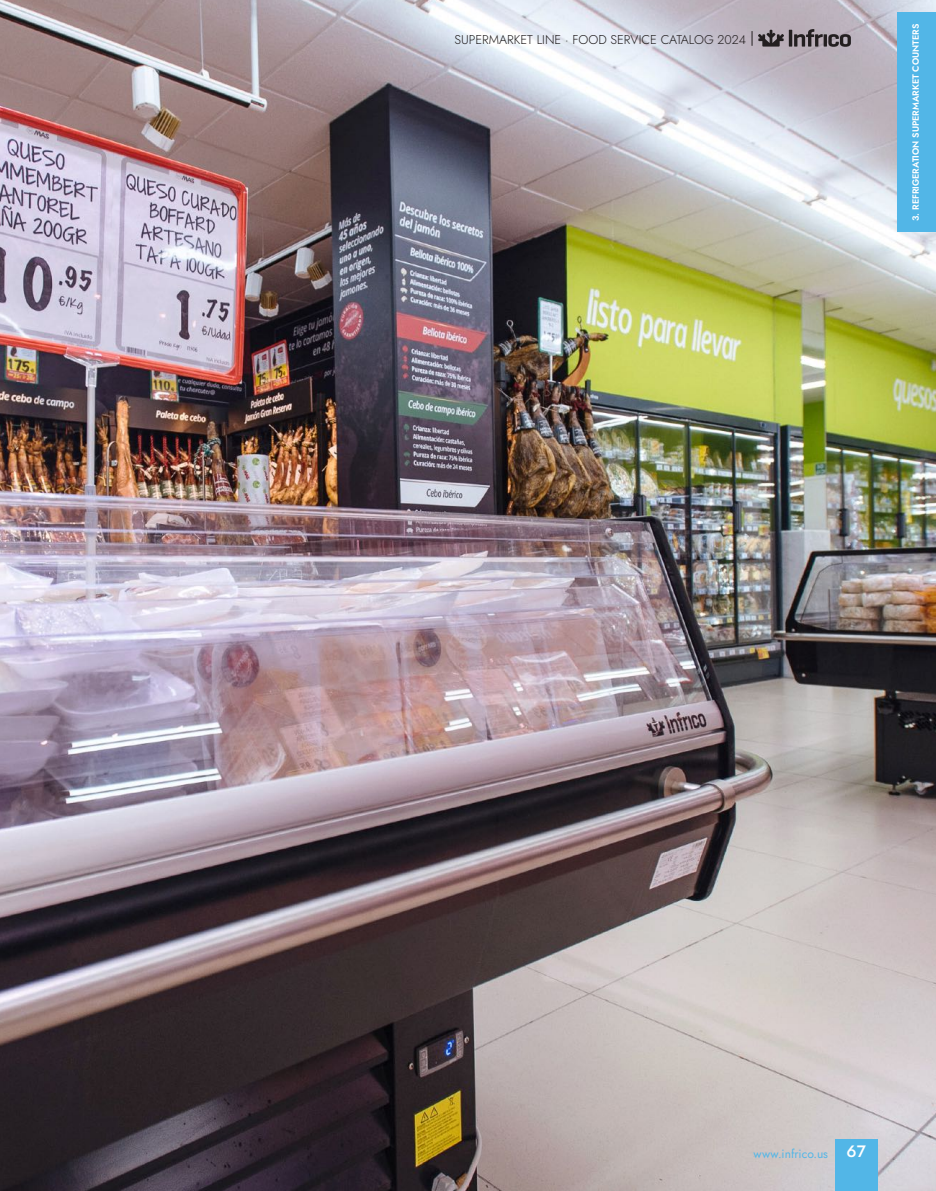
<style>
.page{position:relative;width:936px;height:1191px;background:#fff}
.page>*{position:absolute;margin:0;border:0;box-sizing:border-box;transform-origin:0 0}
.t1{font:300 12.75px "Jost";color:#231f20}
.t2{font:12px "Jost";color:#52b6e7}
.t3{font:600 9px "Jost";color:#fff}
.s1{font-weight:500;font-size:16.5px;color:#fff}
</style>
<div class="page">
<img style="left:0;top:0;width:935px;height:1191px">
<svg style="left:751px;top:29px;width:99px;height:18px;background:#7b737a"></svg>
<div style="left:835px;top:1139px;width:42px;height:52px;background:#52b6e7"></div>
<div style="left:897px;top:13px;width:38px;height:219px;background:#52b6e7"></div>
<p class="t1" style="left:454px;top:31px;width:293px">SUPERMARKET LINE · FOOD SERVICE CATALOG 2024</p>
<p class="t3" style="left:909px;top:221px;width:199px;rotate:-90deg">3. REFRIGERATION SUPERMARKET COUNTERS</p>
<p class="t2" style="left:753px;top:1145px;width:114px">www.infrico.us <span class="s1">67</span></p>
</div>
